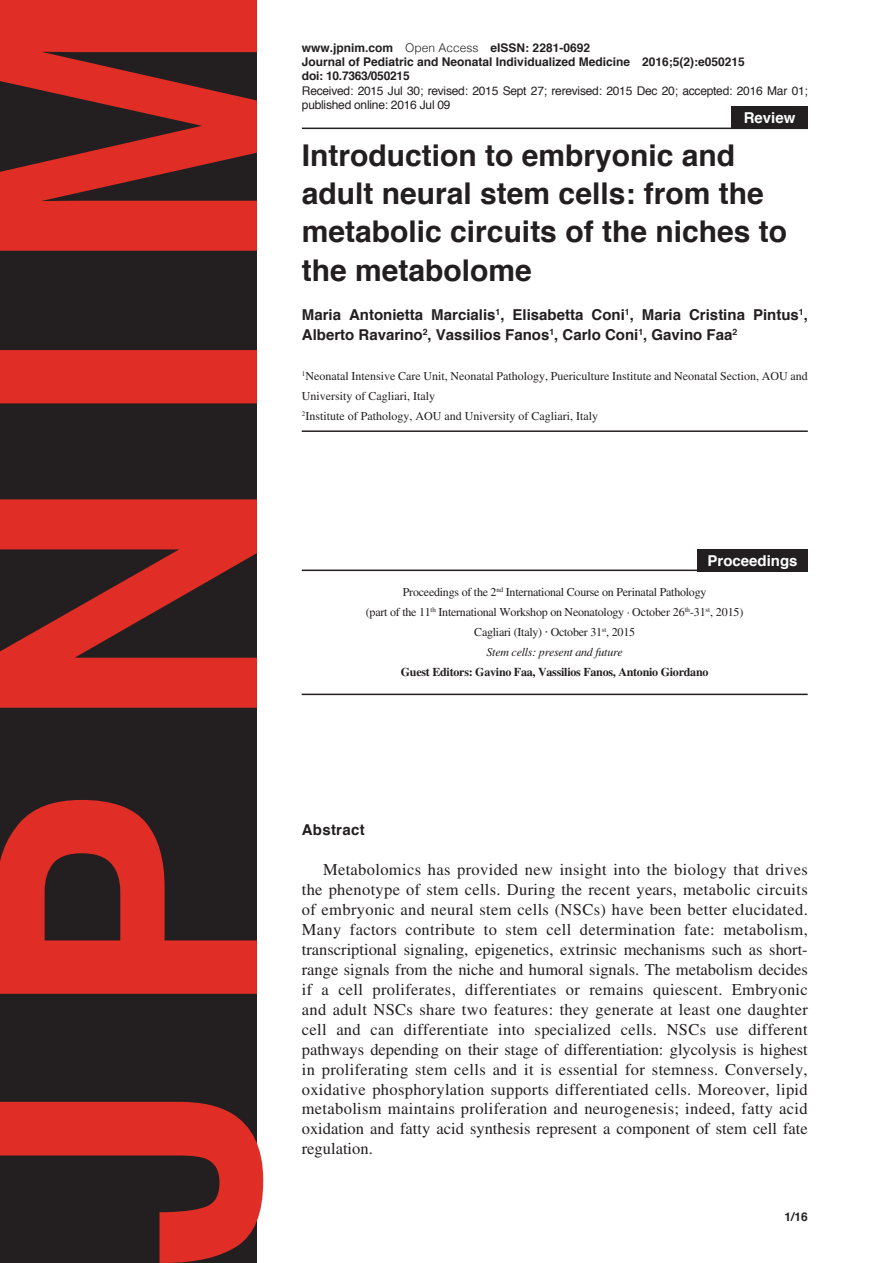
<style>
.page{position:relative;width:893px;height:1263px;background:#fff}
.page>*{position:absolute;margin:0;border:0;box-sizing:border-box;transform-origin:0 0}
.Heading1{font:700 30px/38.2px "Helvetica";color:#231f20}
.Body1{font:16.5px/20px "Times LT Std";color:#231f20;text-align:justify}
.Heading2{font:700 15px/20px "Helvetica";color:#231f20}
.Article_Description{font:700 15px "Helvetica";color:#fff}
.Heading2-2{font:700 15px "Helvetica";letter-spacing:.02em;color:#231f20}
.Body3{font:12px/20px "Times LT Std";color:#231f20}
.Body3-2{font:12px "Times LT Std";letter-spacing:-.02em;color:#231f20}
.Footer_Right{font:700 12px "Helvetica";color:#231f20}
.Footer_Right-2{font:12px/14.4px "Helvetica";letter-spacing:-.02em;color:#231f20}
.Body3-3{font:700 12px "Times LT Std";letter-spacing:-.02em;color:#231f20}
.Body3-4{font:italic 12px "Times LT Std";letter-spacing:-.02em;color:#231f20}
.Footer_Right-3{font:700 12px "Helvetica";letter-spacing:-.02em;color:#231f20}
.Page_Right{font:700 12px "Helvetica";color:#231f20}
.s1{font-weight:300}
.s2{font-family:"Helvetica"}
</style>
<div class="page">
<svg style="left:0;top:0;width:263px;height:1263px;background:#782927"></svg>
<hr style="left:302px;top:128px;width:506px;height:1px;background:#231f20">
<hr style="left:302px;top:430px;width:506px;height:2px;background:#231f20">
<div style="left:731px;top:106px;width:77px;height:22px;background:#231f20"></div>
<hr style="left:302px;top:694px;width:506px;height:1px;background:#231f20">
<hr style="left:302px;top:569px;width:506px;height:2px;background:#231f20">
<div style="left:697px;top:549px;width:111px;height:22px;background:#231f20"></div>
<p class="Footer_Right" style="left:302px;top:38px;width:290px">www.jpnim.com <span class="s1">Open Access</span> eISSN: 2281-0692</p>
<p class="Footer_Right" style="left:302px;top:52px;width:444px">Journal of Pediatric and Neonatal Individualized Medicine 2016;5(2):e050215</p>
<p class="Footer_Right-3" style="left:302px;top:66px;width:109px">doi: 10.7363/050215</p>
<p class="Footer_Right-2" style="left:302px;top:84px;width:507px">Received: 2015 Jul 30; revised: 2015 Sept 27; rerevised: 2015 Dec 20; accepted: 2016 Mar 01; published online: 2016 Jul 09</p>
<p class="Heading1" style="left:302px;top:136px;width:487px">Introduction to embryonic and adult neural stem cells: from the metabolic circuits of the niches to the metabolome</p>
<p class="Heading2" style="left:302px;top:305px;width:507px">Maria Antonietta Marcialis<sup>1</sup>, Elisabetta Coni<sup>1</sup>, Maria Cristina Pintus<sup>1</sup>,<br>Alberto Ravarino<sup>2</sup>, Vassilios Fanos<sup>1</sup>, Carlo Coni<sup>1</sup>, Gavino Faa<sup>2</sup></p>
<p class="Body3" style="left:302px;top:366px;width:508px"><sup>1</sup>Neonatal Intensive Care Unit, Neonatal Pathology, Puericulture Institute and Neonatal Section, AOU and<br>University of Cagliari, Italy</p>
<p class="Body3" style="left:302px;top:406px;width:298px"><sup>2</sup>Institute of Pathology, AOU and University of Cagliari, Italy</p>
<p class="Article_Description" style="left:744px;top:105px;width:53px">Review</p>
<p class="Article_Description" style="left:707px;top:548px;width:92px">Proceedings</p>
<p class="Body3-2" style="left:403px;top:586px;width:305px">Proceedings of the 2<sup>nd</sup> International Course on Perinatal Pathology</p>
<p class="Body3-2" style="left:366px;top:606px;width:379px">(part of the 11<sup>th</sup> International Workshop on Neonatology · October 26<sup>th</sup>-31<sup>st</sup>, 2015)</p>
<p class="Body3-2" style="left:474px;top:626px;width:162px">Cagliari (Italy) <span class="s2">·</span> October 31<sup>st</sup>, 2015</p>
<p class="Body3-4" style="left:486px;top:646px;width:138px">Stem cells: present and future</p>
<p class="Body3-3" style="left:401px;top:665px;width:309px">Guest Editors: Gavino Faa, Vassilios Fanos, Antonio Giordano</p>
<p class="Heading2-2" style="left:302px;top:818px;width:64px">Abstract</p>
<p class="Body1" style="left:302px;top:859px;width:508px;text-indent:21px">Metabolomics has provided new insight into the biology that drives the phenotype of stem cells. During the recent years, metabolic circuits of embryonic and neural stem cells (NSCs) have been better elucidated.<br>Many factors contribute to stem cell determination fate: metabolism, transcriptional signaling, epigenetics, extrinsic mechanisms such as short&shy;range signals from the niche and humoral signals. The metabolism decides if a cell proliferates, differentiates or remains quiescent. Embryonic and adult NSCs share two features: they generate at least one daughter cell and can differentiate into specialized cells. NSCs use different pathways depending on their stage of differentiation: glycolysis is highest in proliferating stem cells and it is essential for stemness. Conversely, oxidative phosphorylation supports differentiated cells. Moreover, lipid metabolism maintains proliferation and neurogenesis; indeed, fatty acid oxidation and fatty acid synthesis represent a component of stem cell fate regulation.</p>
<p class="Page_Right" style="left:785px;top:1207px;width:25px">1/16</p>
</div>
